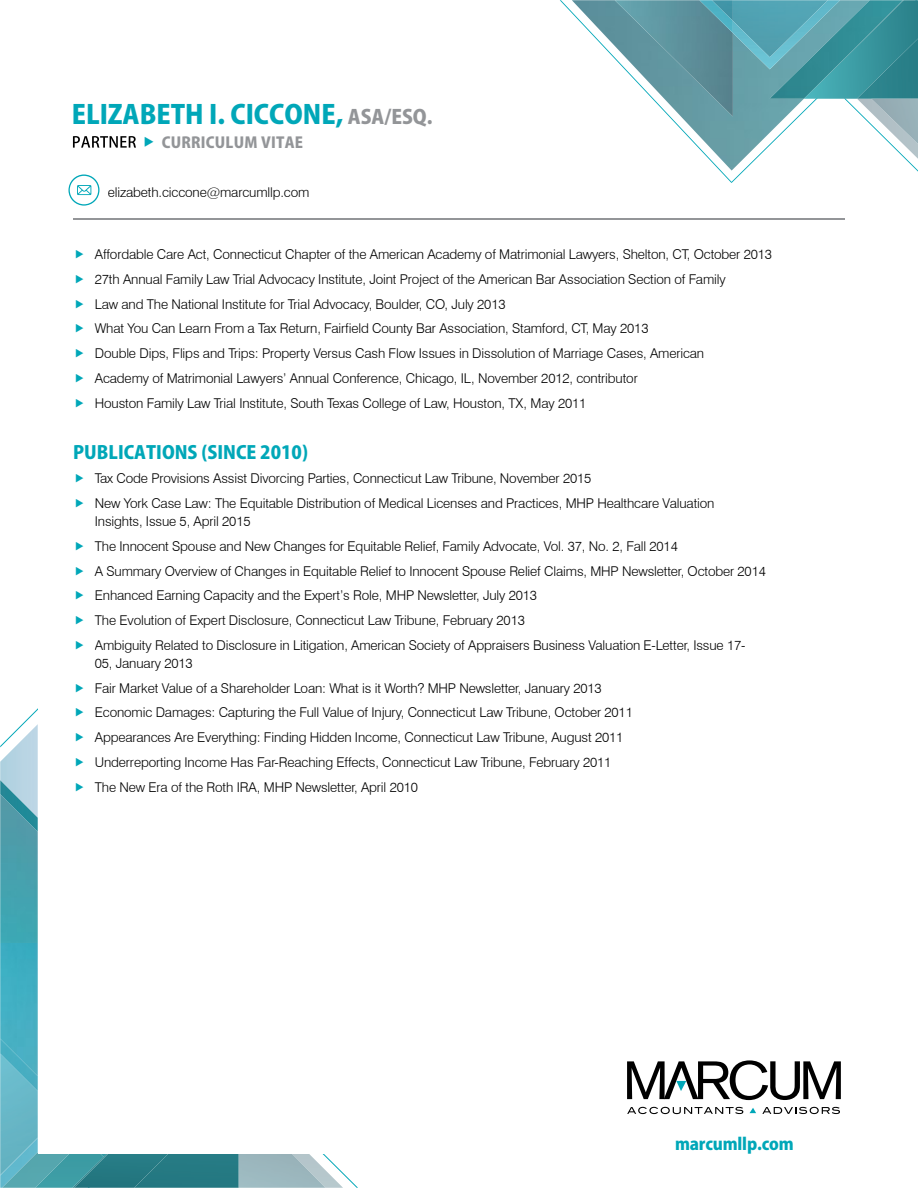
<style>
.page{position:relative;width:918px;height:1188px;background:#fff}
.page>*{position:absolute;margin:0;border:0;box-sizing:border-box;transform-origin:0 0}
.t1{font:800 25.95px "Koz Go Pro";color:#00a7b8}
.t2{font:800 18px "Koz Go Pro";color:#00a7b8}
.t3{font:800 16.5px "Koz Go Pro";letter-spacing:-.01em;color:#00a7b8}
.t4{font:800 15px "Koz Go Pro";letter-spacing:.015em;color:#939598}
.t5{font:300 13.5px/24.8px "Swiss 721 BT";letter-spacing:-.01em;color:#000}
.s1{font-size:19.5px;color:#939598}
.s2{color:#00a7b8}
</style>
<div class="page">
<svg style="left:22px;top:708px;width:16px;height:16px"></svg>
<svg style="left:325px;top:1155px;width:33px;height:33px"></svg>
<div style="left:169px;top:1154px;width:70px;height:34px;background:#257a83"></div>
<img style="left:240px;top:1154px;width:85px;height:34px">
<img style="left:239px;top:1100px;width:1px;height:88px">
<img style="left:38px;top:1154px;width:34px;height:34px">
<div style="left:0;top:1091px;width:38px;height:47px;background:#67b6c6"></div>
<img style="left:0;top:1138px;width:38px;height:50px">
<img style="left:0;top:724px;width:38px;height:56px">
<svg style="left:72px;top:1154px;width:97px;height:34px;background:#2b8089"></svg>
<img style="left:0;top:832px;width:38px;height:207px">
<img style="left:0;top:1039px;width:38px;height:52px">
<img style="left:0;top:780px;width:38px;height:52px">
<svg style="left:560px;top:0;width:358px;height:183px"></svg>
<img style="left:615px;top:0;width:118px;height:116px">
<img style="left:733px;top:0;width:107px;height:69px">
<img style="left:700px;top:0;width:33px;height:33px">
<div style="left:38px;top:651px;width:328px;height:502px;background:#fff"></div>
<hr style="left:73px;top:219px;width:772px;height:1px;background:#939598">
<svg style="left:68px;top:175px;width:31px;height:31px"></svg>
<svg style="left:627px;top:1107px;width:116px;height:7px"></svg>
<svg style="left:762px;top:1107px;width:78px;height:7px"></svg>
<svg style="left:627px;top:1060px;width:214px;height:40px"></svg>
<svg style="left:750px;top:1108px;width:6px;height:5px"></svg>
<svg style="left:73px;top:136px;width:63px;height:12px"></svg>
<h1 class="t1" style="left:72px;top:97px;width:362px">ELIZABETH I. CICCONE, <span class="s1">ASA/ESQ.</span></h1>
<p class="t4" style="left:144px;top:132px;width:161px"><span class="s2">◆</span> CURRICULUM VITAE</p>
<p class="t5" style="left:108px;top:180px;width:203px">elizabeth.ciccone@marcumllp.com</p>
<p class="t5" style="left:95px;top:242px;width:679px">Affordable Care Act, Connecticut Chapter of the American Academy of Matrimonial Lawyers, Shelton, CT, October 2013<br>27th Annual Family Law Trial Advocacy Institute, Joint Project of the American Bar Association Section of Family<br>Law and The National Institute for Trial Advocacy, Boulder, CO, July 2013<br>What You Can Learn From a Tax Return, Fairfield County Bar Association, Stamford, CT, May 2013<br>Double Dips, Flips and Trips: Property Versus Cash Flow Issues in Dissolution of Marriage Cases, American<br>Academy of Matrimonial Lawyers’ Annual Conference, Chicago, IL, November 2012, contributor<br>Houston Family Law Trial Institute, South Texas College of Law, Houston, TX, May 2011</p>
<h2 class="t2" style="left:73px;top:440px;width:236px">PUBLICATIONS (SINCE 2010)</h2>
<p class="t5" style="left:95px;top:466px;width:621px">Tax Code Provisions Assist Divorcing Parties, Connecticut Law Tribune, November 2015<br>New York Case Law: The Equitable Distribution of Medical Licenses and Practices, MHP Healthcare Valuation</p>
<p class="t5" style="left:95px;top:509px;width:673px">Insights, Issue 5, April 2015<br>The Innocent Spouse and New Changes for Equitable Relief, Family Advocate, Vol. 37, No. 2, Fall 2014<br>A Summary Overview of Changes in Equitable Relief to Innocent Spouse Relief Claims, MHP Newsletter, October 2014<br>Enhanced Earning Capacity and the Expert’s Role, MHP Newsletter, July 2013<br>The Evolution of Expert Disclosure, Connecticut Law Tribune, February 2013<br>Ambiguity Related to Disclosure in Litigation, American Society of Appraisers Business Valuation E-Letter, Issue 17-</p>
<p class="t5" style="left:95px;top:651px;width:540px">05, January 2013<br>Fair Market Value of a Shareholder Loan: What is it Worth? MHP Newsletter, January 2013<br>Economic Damages: Capturing the Full Value of Injury, Connecticut Law Tribune, October 2011<br>Appearances Are Everything: Finding Hidden Income, Connecticut Law Tribune, August 2011<br>Underreporting Income Has Far-Reaching Effects, Connecticut Law Tribune, February 2011<br>The New Era of the Roth IRA, MHP Newsletter, April 2010</p>
<p class="t3" style="left:675px;top:1133px;width:120px">marcumllp.com</p>
</div>
